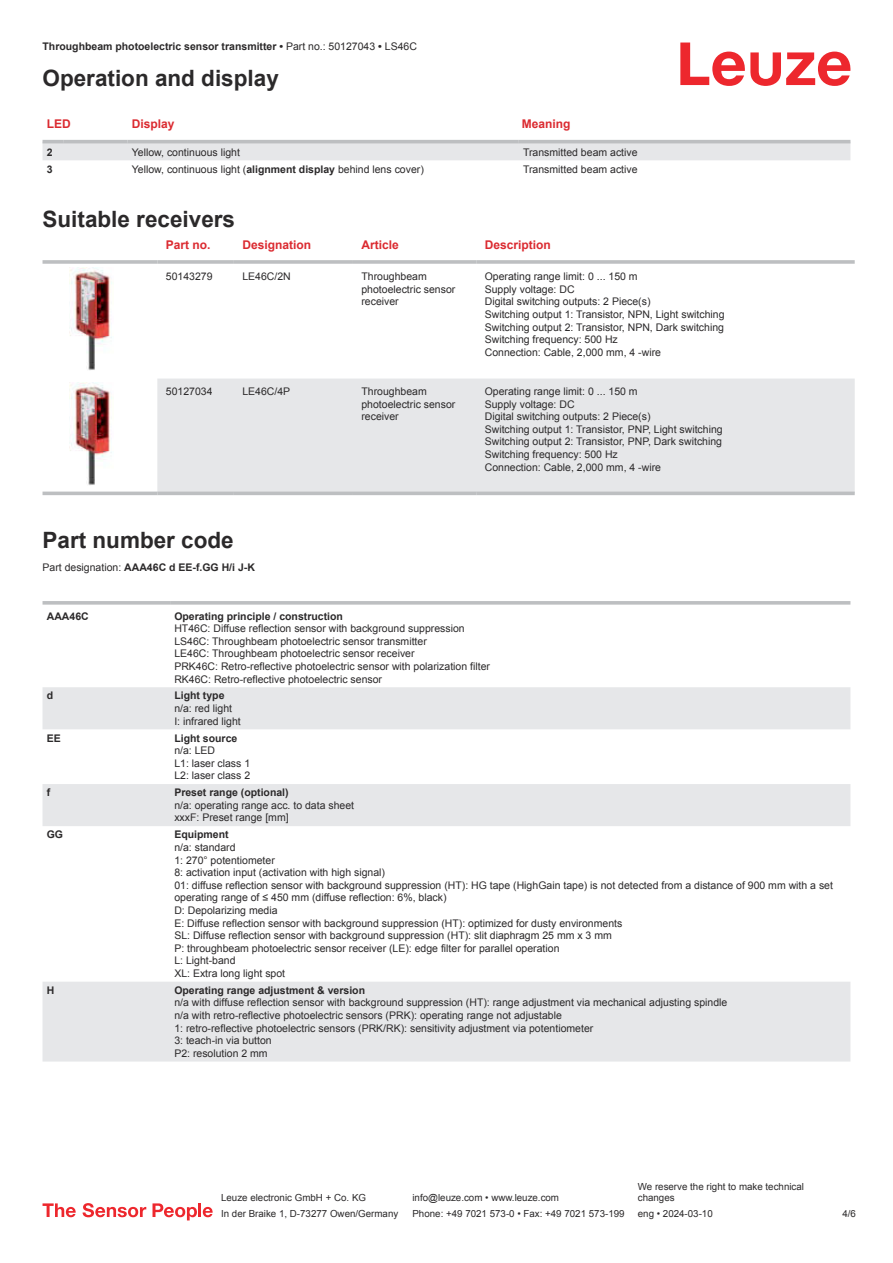
<style>
.page{position:relative;width:893px;height:1263px;background:#fff}
.page>*{position:absolute;margin:0;border:0;box-sizing:border-box;transform-origin:0 0}
.t1{font:700 22.5px "Arial";color:#2b292a}
.t2{font:700 12px "Arial";color:#db2a30}
.t3{font:10.5px/12.6px "Arial";color:#2b292a}
.t4{font:700 10.5px "Arial";color:#2b292a}
.t5{font:9.75px/11.7px "Arial";color:#2b292a}
.s1{font-weight:400}
.s2{font-weight:700}
</style>
<div class="page">
<svg style="left:680px;top:43px;width:170px;height:43px"></svg>
<div style="left:43px;top:143px;width:807px;height:17px;background:#e6e7e9"></div>
<hr style="left:43px;top:140px;width:21px;height:3px;background:#bdbfc1">
<hr style="left:64px;top:140px;width:64px;height:3px;background:#bdbfc1">
<hr style="left:128px;top:140px;width:391px;height:3px;background:#bdbfc1">
<hr style="left:519px;top:140px;width:331px;height:3px;background:#bdbfc1">
<svg style="left:43px;top:267px;width:811px;height:229px"></svg>
<div style="left:157px;top:379px;width:698px;height:113px;background:#e6e7e9"></div>
<hr style="left:43px;top:260px;width:114px;height:4px;background:#bdbfc1">
<hr style="left:157px;top:260px;width:77px;height:4px;background:#c7c9ca">
<hr style="left:234px;top:260px;width:119px;height:4px;background:#bdbfc1">
<hr style="left:353px;top:260px;width:123px;height:4px;background:#bdbfc1">
<hr style="left:476px;top:260px;width:379px;height:4px;background:#c7c9ca">
<hr style="left:43px;top:492px;width:114px;height:3px;background:#bdbfc1">
<hr style="left:157px;top:492px;width:77px;height:3px;background:#bdbfc1">
<hr style="left:234px;top:492px;width:119px;height:3px;background:#bdbfc1">
<hr style="left:353px;top:492px;width:123px;height:3px;background:#bdbfc1">
<hr style="left:476px;top:492px;width:379px;height:3px;background:#bdbfc1">
<img style="left:69px;top:268px;width:45px;height:106px">
<img style="left:69px;top:383px;width:45px;height:106px">
<svg style="left:43px;top:687px;width:807px;height:374px"></svg>
<svg style="left:43px;top:601px;width:127px;height:4px"></svg>
<svg style="left:170px;top:601px;width:680px;height:4px;background:#c3c5c7"></svg>
<svg style="left:43px;top:1203px;width:33px;height:14px"></svg>
<svg style="left:83px;top:1203px;width:63px;height:14px"></svg>
<svg style="left:153px;top:1203px;width:44px;height:17px"></svg>
<hr style="left:198px;top:1203px;width:3px;height:14px;background:#ed272d">
<svg style="left:203px;top:1207px;width:10px;height:10px"></svg>
<p class="t4" style="left:43px;top:43px;width:376px">Throughbeam photoelectric sensor transmitter • <span class="s1">Part no.: 50127043</span> • <span class="s1">LS46C</span></p>
<h1 class="t1" style="left:43px;top:70px;width:238px">Operation and display</h1>
<p class="t2" style="left:47px;top:119px;width:25px">LED</p>
<p class="t2" style="left:132px;top:119px;width:44px">Display</p>
<p class="t2" style="left:522px;top:119px;width:50px">Meaning</p>
<p class="t4" style="left:47px;top:148px;width:7px">2</p>
<p class="t3" style="left:132px;top:147px;width:110px">Yellow, continuous light</p>
<p class="t3" style="left:523px;top:147px;width:116px">Transmitted beam active</p>
<p class="t4" style="left:47px;top:165px;width:7px">3</p>
<p class="t3" style="left:132px;top:163px;width:293px">Yellow, continuous light (<span class="s2">alignment display</span> behind lens cover)</p>
<p class="t3" style="left:523px;top:163px;width:116px">Transmitted beam active</p>
<h1 class="t1" style="left:43px;top:211px;width:194px">Suitable receivers</h1>
<p class="t2" style="left:166px;top:241px;width:46px">Part no.</p>
<p class="t2" style="left:242px;top:241px;width:70px">Designation</p>
<p class="t2" style="left:361px;top:241px;width:39px">Article</p>
<p class="t2" style="left:485px;top:241px;width:68px">Description</p>
<p class="t3" style="left:166px;top:271px;width:48px">50143279</p>
<p class="t3" style="left:242px;top:271px;width:50px">LE46C/2N</p>
<p class="t3" style="left:361px;top:271px;width:95px">Throughbeam photoelectric sensor receiver</p>
<p class="t3" style="left:485px;top:271px;width:241px">Operating range limit: 0 ... 150 m<br>Supply voltage: DC<br>Digital switching outputs: 2 Piece(s)<br>Switching output 1: Transistor, NPN, Light switching Switching output 2: Transistor, NPN, Dark switching Switching frequency: 500 Hz<br>Connection: Cable, 2,000 mm, 4 -wire</p>
<p class="t3" style="left:166px;top:386px;width:48px">50127034</p>
<p class="t3" style="left:242px;top:386px;width:49px">LE46C/4P</p>
<p class="t3" style="left:361px;top:386px;width:95px">Throughbeam photoelectric sensor receiver</p>
<p class="t3" style="left:485px;top:386px;width:239px">Operating range limit: 0 ... 150 m<br>Supply voltage: DC<br>Digital switching outputs: 2 Piece(s)<br>Switching output 1: Transistor, PNP, Light switching Switching output 2: Transistor, PNP, Dark switching Switching frequency: 500 Hz<br>Connection: Cable, 2,000 mm, 4 -wire</p>
<h1 class="t1" style="left:43px;top:532px;width:193px">Part number code</h1>
<p class="t4" style="left:43px;top:563px;width:214px"><span class="s1">Part designation:</span> AAA46C d EE-f.GG H/i J-K</p>
<p class="t4" style="left:47px;top:612px;width:43px">AAA46C</p>
<p class="t4" style="left:174px;top:612px;width:170px">Operating principle / construction</p>
<p class="t3" style="left:174px;top:623px;width:317px">HT46C: Diffuse reflection sensor with background suppression LS46C: Throughbeam photoelectric sensor transmitter<br>LE46C: Throughbeam photoelectric sensor receiver<br>PRK46C: Retro-reflective photoelectric sensor with polarization filter RK46C: Retro-reflective photoelectric sensor</p>
<p class="t4" style="left:47px;top:692px;width:8px">d</p>
<p class="t4" style="left:174px;top:692px;width:52px">Light type</p>
<p class="t3" style="left:174px;top:703px;width:68px">n/a: red light<br>I: infrared light</p>
<p class="t4" style="left:47px;top:734px;width:16px">EE</p>
<p class="t4" style="left:174px;top:734px;width:65px">Light source</p>
<p class="t3" style="left:174px;top:745px;width:77px">n/a: LED<br>L1: laser class 1<br>L2: laser class 2</p>
<p class="t4" style="left:47px;top:789px;width:5px">f</p>
<p class="t4" style="left:174px;top:789px;width:116px">Preset range (optional)</p>
<p class="t3" style="left:174px;top:800px;width:181px">n/a: operating range acc. to data sheet xxxF: Preset range [mm]</p>
<p class="t4" style="left:47px;top:831px;width:18px">GG</p>
<p class="t4" style="left:174px;top:831px;width:56px">Equipment</p>
<p class="t3" style="left:174px;top:842px;width:660px">n/a: standard<br>1: 270° potentiometer<br>8: activation input (activation with high signal)<br>01: diffuse reflection sensor with background suppression (HT): HG tape (HighGain tape) is not detected from a distance of 900 mm with a set operating range of ≤ 450 mm (diffuse reflection: 6%, black)<br>D: Depolarizing media<br>E: Diffuse reflection sensor with background suppression (HT): optimized for dusty environments<br>SL: Diffuse reflection sensor with background suppression (HT): slit diaphragm 25 mm x 3 mm<br>P: throughbeam photoelectric sensor receiver (LE): edge filter for parallel operation<br>L: Light-band<br>XL: Extra long light spot</p>
<p class="t4" style="left:47px;top:986px;width:9px">H</p>
<p class="t4" style="left:174px;top:986px;width:192px">Operating range adjustment &amp; version</p>
<p class="t3" style="left:174px;top:997px;width:555px">n/a with diffuse reflection sensor with background suppression (HT): range adjustment via mechanical adjusting spindle n/a with retro-reflective photoelectric sensors (PRK): operating range not adjustable<br>1: retro-reflective photoelectric sensors (PRK/RK): sensitivity adjustment via potentiometer<br>3: teach-in via button<br>P2: resolution 2 mm</p>
<p class="t5" style="left:221px;top:1193px;width:146px">Leuze electronic GmbH + Co. KG</p>
<p class="t5" style="left:412px;top:1193px;width:148px">info@leuze.com • www.leuze.com</p>
<p class="t5" style="left:638px;top:1181px;width:168px">We reserve the right to make technical changes</p>
<p class="t5" style="left:221px;top:1209px;width:179px">In der Braike 1, D-73277 Owen/Germany</p>
<p class="t5" style="left:412px;top:1209px;width:214px">Phone: +49 7021 573-0 • Fax: +49 7021 573-199</p>
<p class="t5" style="left:638px;top:1209px;width:76px">eng • 2024-03-10</p>
<p class="t5" style="left:842px;top:1209px;width:15px">4 /6</p>
</div>
